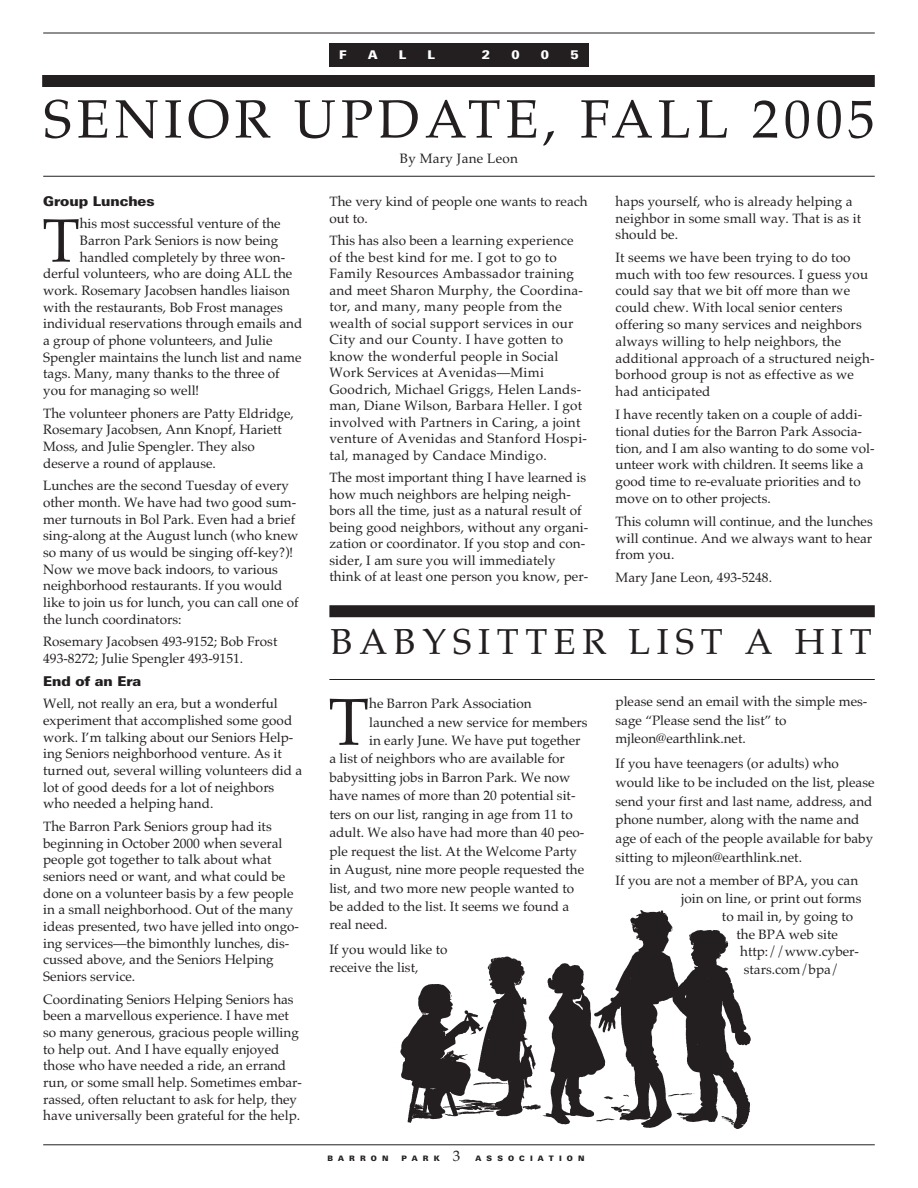
<style>
.page{position:relative;width:918px;height:1188px;background:#fff}
.page>*{position:absolute;margin:0;border:0;box-sizing:border-box;transform-origin:0 0}
.t1{font:66.6px "Palatino";color:#231f20}
.t2{font:61.5px "Palatino";color:#231f20}
.t3{font:54px "Palatino";letter-spacing:.09em;color:#231f20}
.t4{font:36px "Palatino";letter-spacing:.18em;color:#231f20}
.t5{font:13.5px/16.6px "Palatino";color:#231f20}
.t6{font:13.5px/16.5px "Palatino";letter-spacing:.02em;color:#231f20}
.t7{font:900 13.5px "Linotype Univers Basic";color:#231f20}
.t8{font:900 12px "Linotype Univers Basic";color:#fff}
.t9{font:900 7.5px "Linotype Univers Basic";letter-spacing:.685em;color:#231f20}
.s1{font-family:"Palatino";font-weight:400;font-size:15px}
</style>
<div class="page">
<hr style="left:43px;top:33px;width:832px;height:1px;background:#231f20">
<hr style="left:43px;top:1145px;width:832px;height:1px;background:#231f20">
<div style="left:329px;top:43px;width:260px;height:24px;background:#231f20"></div>
<div style="left:42px;top:75px;width:833px;height:12px;background:#231f20"></div>
<hr style="left:43px;top:176px;width:832px;height:1px;background:#231f20">
<div style="left:329px;top:605px;width:546px;height:12px;background:#231f20"></div>
<hr style="left:329px;top:679px;width:546px;height:1px;background:#231f20">
<img style="left:400px;top:910px;width:351px;height:219px">
<p class="t8" style="left:339px;top:50px;width:9px">F</p>
<p class="t8" style="left:368px;top:50px;width:11px">A</p>
<p class="t8" style="left:399px;top:50px;width:9px">L</p>
<p class="t8" style="left:428px;top:50px;width:9px">L</p>
<p class="t8" style="left:482px;top:50px;width:10px">2</p>
<p class="t8" style="left:511px;top:50px;width:10px">0</p>
<p class="t8" style="left:541px;top:50px;width:10px">0</p>
<p class="t8" style="left:571px;top:50px;width:10px">5</p>
<h3 class="t3" style="left:43px;top:87px;width:833px">SENIOR UPDATE, FALL 2005</h3>
<p class="t6" style="left:400px;top:150px;width:120px">By Mary Jane Leon</p>
<p class="t7" style="left:43px;top:196px;width:113px">Group Lunches</p>
<h2 class="t2" style="left:42px;top:205px;width:39px">T</h2>
<p class="t5" style="left:80px;top:215px;width:202px">his most successful venture of the</p>
<p class="t5" style="left:80px;top:232px;width:200px">Barron Park Seniors is now being</p>
<p class="t5" style="left:80px;top:249px;width:207px">handled completely by three won-</p>
<p class="t5" style="left:43px;top:265px;width:251px">derful volunteers, who are doing ALL the</p>
<p class="t5" style="left:43px;top:282px;width:248px">work. Rosemary Jacobsen handles liaison</p>
<p class="t5" style="left:43px;top:299px;width:241px">with the restaurants, Bob Frost manages</p>
<p class="t5" style="left:43px;top:315px;width:261px">individual reservations through emails and</p>
<p class="t5" style="left:43px;top:332px;width:231px">a group of phone volunteers, and Julie</p>
<p class="t5" style="left:43px;top:349px;width:260px">Spengler maintains the lunch list and name</p>
<p class="t5" style="left:43px;top:365px;width:238px">tags. Many, many thanks to the three of</p>
<p class="t5" style="left:43px;top:382px;width:158px">you for managing so well!</p>
<p class="t5" style="left:43px;top:405px;width:252px">The volunteer phoners are Patty Eldridge, Rosemary Jacobsen, Ann Knopf, Hariett Moss, and Julie Spengler. They also deserve a round of applause.</p>
<p class="t5" style="left:43px;top:477px;width:257px">Lunches are the second Tuesday of every other month. We have had two good sum&shy;mer turnouts in Bol Park. Even had a brief sing-along at the August lunch (who knew so many of us would be singing off-key?)!<br>Now we move back indoors, to various neighborhood restaurants. If you would like to join us for lunch, you can call one of the lunch coordinators:</p>
<p class="t5" style="left:43px;top:633px;width:236px">Rosemary Jacobsen 493-9152; Bob Frost<br>493-8272; Julie Spengler 493-9151.</p>
<p class="t7" style="left:43px;top:676px;width:100px">End of an Era</p>
<p class="t5" style="left:43px;top:695px;width:261px">Well, not really an era, but a wonderful experiment that accomplished some good work. I’m talking about our Seniors Help&shy;ing Seniors neighborhood venture. As it turned out, several willing volunteers did a lot of good deeds for a lot of neighbors who needed a helping hand.</p>
<p class="t5" style="left:43px;top:818px;width:257px">The Barron Park Seniors group had its beginning in October 2000 when several people got together to talk about what seniors need or want, and what could be done on a volunteer basis by a few people in a small neighborhood. Out of the many ideas presented, two have jelled into ongo&shy;ing services—the bimonthly lunches, dis&shy;cussed above, and the Seniors Helping Seniors service.</p>
<p class="t5" style="left:43px;top:991px;width:260px">Coordinating Seniors Helping Seniors has been a marvellous experience. I have met so many generous, gracious people willing to help out. And I have equally enjoyed those who have needed a ride, an errand run, or some small help. Sometimes embar&shy;rassed, often reluctant to ask for help, they have universally been grateful for the help.</p>
<p class="t5" style="left:329px;top:193px;width:260px">The very kind of people one wants to reach out to.</p>
<p class="t6" style="left:329px;top:232px;width:259px">This has also been a learning experience of the best kind for me. I got to go to Family Resources Ambassador training and meet Sharon Murphy, the Coordina&shy;tor, and many, many people from the wealth of social support services in our City and our County. I have gotten to know the wonderful people in Social Work Services at Avenidas—Mimi Goodrich, Michael Griggs, Helen Lands&shy;man, Diane Wilson, Barbara Heller. I got involved with Partners in Caring, a joint venture of Avenidas and Stanford Hospi&shy;tal, managed by Candace Mindigo.</p>
<p class="t5" style="left:329px;top:469px;width:261px">The most important thing I have learned is how much neighbors are helping neigh&shy;bors all the time, just as a natural result of being good neighbors, without any organi&shy;zation or coordinator. If you stop and con&shy;sider, I am sure you will immediately think of at least one person you know, per-</p>
<p class="t5" style="left:616px;top:193px;width:247px">haps yourself, who is already helping a neighbor in some small way. That is as it should be.</p>
<p class="t5" style="left:616px;top:249px;width:261px">It seems we have been trying to do too much with too few resources. I guess you could say that we bit off more than we could chew. With local senior centers offering so many services and neighbors always willing to help neighbors, the additional approach of a structured neigh&shy;borhood group is not as effective as we had anticipated</p>
<p class="t5" style="left:616px;top:406px;width:260px">I have recently taken on a couple of addi&shy;tional duties for the Barron Park Associa&shy;tion, and I am also wanting to do some vol&shy;unteer work with children. It seems like a good time to re-evaluate priorities and to move on to other projects.</p>
<p class="t5" style="left:616px;top:513px;width:259px;text-align:justify">This column will continue, and the lunches will continue. And we always want to hear from you.</p>
<p class="t5" style="left:616px;top:569px;width:158px">Mary Jane Leon, 493-5248.</p>
<h3 class="t4" style="left:331px;top:621px;width:543px">BABYSITTER LIST A HIT</h3>
<h1 class="t1" style="left:328px;top:683px;width:42px">T</h1>
<p class="t5" style="left:369px;top:695px;width:164px">he Barron Park Association</p>
<p class="t5" style="left:369px;top:714px;width:220px">launched a new service for members</p>
<p class="t5" style="left:369px;top:732px;width:213px">in early June. We have put together</p>
<p class="t5" style="left:329px;top:750px;width:237px">a list of neighbors who are available for</p>
<p class="t5" style="left:329px;top:769px;width:243px">babysitting jobs in Barron Park. We now</p>
<p class="t5" style="left:329px;top:787px;width:248px">have names of more than 20 potential sit-</p>
<p class="t5" style="left:329px;top:806px;width:245px">ters on our list, ranging in age from 11 to</p>
<p class="t5" style="left:329px;top:824px;width:257px">adult. We also have had more than 40 peo-</p>
<p class="t5" style="left:329px;top:843px;width:249px">ple request the list. At the Welcome Party</p>
<p class="t5" style="left:329px;top:861px;width:256px">in August, nine more people requested the</p>
<p class="t5" style="left:329px;top:880px;width:246px">list, and two more new people wanted to</p>
<p class="t5" style="left:329px;top:898px;width:241px">be added to the list. It seems we found a</p>
<p class="t5" style="left:329px;top:916px;width:60px">real need.</p>
<p class="t5" style="left:329px;top:940px;width:120px;line-height:18.5px">If you would like to receive the list,</p>
<p class="t5" style="left:616px;top:692px;width:253px;line-height:18.5px">please send an email with the simple mes&shy;sage “Please send the list” to mjleon@earthlink.net.</p>
<p class="t5" style="left:616px;top:754px;width:260px;line-height:18.8px">If you have teenagers (or adults) who would like to be included on the list, please send your first and last name, address, and phone number, along with the name and age of each of the people available for baby sitting to mjleon@earthlink.net.</p>
<p class="t5" style="left:616px;top:872px;width:244px">If you are not a member of BPA, you can</p>
<p class="t5" style="left:681px;top:890px;width:182px">join on line, or print out forms</p>
<p class="t5" style="left:722px;top:908px;width:133px">to mail in, by going to</p>
<p class="t5" style="left:737px;top:926px;width:103px">the BPA web site</p>
<p class="t5" style="left:740px;top:943px;width:120px">http://www.cyber-</p>
<p class="t5" style="left:744px;top:961px;width:97px">stars.com/bpa/</p>
<p class="t9" style="left:327px;top:1156px;width:63px">BARRON</p>
<p class="t9" style="left:401px;top:1156px;width:185px">PARK <span class="s1">3</span> ASSOCIATION</p>
</div>
